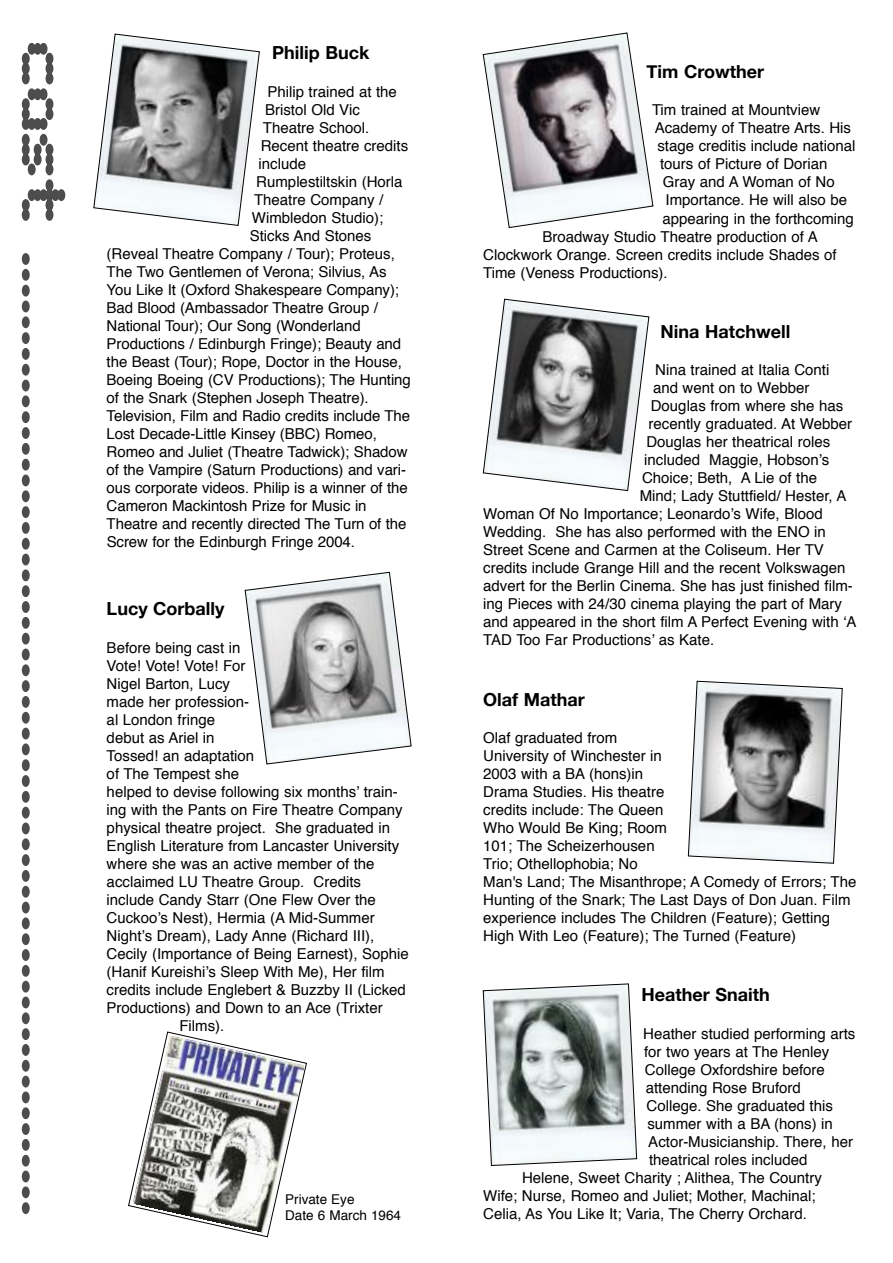
<style>
.page{position:relative;width:893px;height:1263px;background:#fff}
.page>*{position:absolute;margin:0;border:0;box-sizing:border-box;transform-origin:0 0}
.t1{font:67.5px "D3 Electronism";color:#4d4d4d}
.t2{font:700 18px "Helvetica Neue";color:#000}
.t3{font:15px/18px "Helvetica";color:#000}
.t4{font:13.5px/16.2px "Helvetica";color:#000}
</style>
<div class="page">
<svg style="left:94px;top:34px;width:166px;height:192px"></svg>
<svg style="left:245px;top:572px;width:166px;height:192px"></svg>
<svg style="left:483px;top:33px;width:170px;height:195px"></svg>
<svg style="left:483px;top:299px;width:166px;height:192px"></svg>
<svg style="left:688px;top:681px;width:154px;height:182px"></svg>
<svg style="left:483px;top:984px;width:154px;height:182px"></svg>
<svg style="left:128px;top:1032px;width:179px;height:205px"></svg>
<h1 class="t1" style="left:80px;top:41px;width:1176px;rotate:90deg">cast .............................................................</h1>
<p class="t2" style="left:272px;top:42px;width:99px">Philip Buck</p>
<p class="t3" style="left:267px;top:84px;width:131px">Philip trained at the</p>
<p class="t3" style="left:265px;top:102px;width:96px">Bristol Old Vic</p>
<p class="t3" style="left:263px;top:120px;width:108px">Theatre School.</p>
<p class="t3" style="left:261px;top:138px;width:149px">Recent theatre credits</p>
<p class="t3" style="left:259px;top:156px;width:49px">include</p>
<p class="t3" style="left:256px;top:174px;width:148px">Rumplestiltskin (Horla</p>
<p class="t3" style="left:254px;top:192px;width:131px">Theatre Company /</p>
<p class="t3" style="left:252px;top:210px;width:133px">Wimbledon Studio);</p>
<p class="t3" style="left:250px;top:228px;width:123px">Sticks And Stones</p>
<p class="t3" style="left:107px;top:246px;width:290px">(Reveal Theatre Company / Tour); Proteus,</p>
<p class="t3" style="left:107px;top:264px;width:281px">The Two Gentlemen of Verona; Silvius, As</p>
<p class="t3" style="left:107px;top:282px;width:294px">You Like It (Oxford Shakespeare Company);</p>
<p class="t3" style="left:107px;top:300px;width:273px">Bad Blood (Ambassador Theatre Group /</p>
<p class="t3" style="left:107px;top:318px;width:256px">National Tour); Our Song (Wonderland</p>
<p class="t3" style="left:107px;top:336px;width:296px">Productions / Edinburgh Fringe); Beauty and</p>
<p class="t3" style="left:107px;top:354px;width:297px">the Beast (Tour); Rope, Doctor in the House,</p>
<p class="t3" style="left:107px;top:372px;width:306px">Boeing Boeing (CV Productions); The Hunting</p>
<p class="t3" style="left:107px;top:390px;width:264px">of the Snark (Stephen Joseph Theatre).</p>
<p class="t3" style="left:107px;top:408px;width:305px">Television, Film and Radio credits include The</p>
<p class="t3" style="left:107px;top:426px;width:272px">Lost Decade-Little Kinsey (BBC) Romeo,</p>
<p class="t3" style="left:107px;top:444px;width:302px">Romeo and Juliet (Theatre Tadwick); Shadow</p>
<p class="t3" style="left:107px;top:462px;width:301px">of the Vampire (Saturn Productions) and vari-</p>
<p class="t3" style="left:107px;top:480px;width:303px">ous corporate videos. Philip is a winner of the</p>
<p class="t3" style="left:107px;top:498px;width:261px">Cameron Mackintosh Prize for Music in</p>
<p class="t3" style="left:107px;top:516px;width:301px">Theatre and recently directed The Turn of the</p>
<p class="t3" style="left:107px;top:534px;width:250px">Screw for the Edinburgh Fringe 2004.</p>
<p class="t2" style="left:107px;top:597px;width:119px">Lucy Corbally</p>
<p class="t3" style="left:107px;top:639px;width:135px">Before being cast in</p>
<p class="t3" style="left:107px;top:657px;width:140px">Vote! Vote! Vote! For</p>
<p class="t3" style="left:107px;top:675px;width:125px">Nigel Barton, Lucy</p>
<p class="t3" style="left:107px;top:693px;width:144px">made her profession-</p>
<p class="t3" style="left:107px;top:711px;width:110px">al London fringe</p>
<p class="t3" style="left:107px;top:729px;width:109px">debut as Ariel in</p>
<p class="t3" style="left:107px;top:747px;width:149px">Tossed! an adaptation</p>
<p class="t3" style="left:107px;top:765px;width:134px">of The Tempest she</p>
<p class="t3" style="left:107px;top:783px;width:293px">helped to devise following six months’ train-</p>
<p class="t3" style="left:107px;top:801px;width:298px">ing with the Pants on Fire Theatre Company</p>
<p class="t3" style="left:107px;top:819px;width:285px">physical theatre project. She graduated in</p>
<p class="t3" style="left:107px;top:837px;width:294px">English Literature from Lancaster University</p>
<p class="t3" style="left:107px;top:855px;width:269px">where she was an active member of the</p>
<p class="t3" style="left:107px;top:873px;width:256px">acclaimed LU Theatre Group. Credits</p>
<p class="t3" style="left:107px;top:891px;width:271px">include Candy Starr (One Flew Over the</p>
<p class="t3" style="left:107px;top:909px;width:270px">Cuckoo’s Nest), Hermia (A Mid-Summer</p>
<p class="t3" style="left:107px;top:927px;width:269px">Night’s Dream), Lady Anne (Richard III),</p>
<p class="t3" style="left:107px;top:945px;width:304px">Cecily (Importance of Being Earnest), Sophie</p>
<p class="t3" style="left:107px;top:963px;width:280px">(Hanif Kureishi’s Sleep With Me), Her film</p>
<p class="t3" style="left:107px;top:981px;width:301px">credits include Englebert &amp; Buzzby II (Licked</p>
<p class="t3" style="left:107px;top:999px;width:278px">Productions) and Down to an Ace (Trixter</p>
<p class="t3" style="left:179px;top:1017px;width:46px">Films).</p>
<p class="t4" style="left:285px;top:1192px;width:117px">Private Eye<br>Date 6 March 1964</p>
<p class="t2" style="left:647px;top:60px;width:119px">Tim Crowther</p>
<p class="t3" style="left:652px;top:102px;width:170px">Tim trained at Mountview</p>
<p class="t3" style="left:655px;top:120px;width:198px">Academy of Theatre Arts. His</p>
<p class="t3" style="left:657px;top:138px;width:199px">stage creditis include national</p>
<p class="t3" style="left:660px;top:156px;width:169px">tours of Picture of Dorian</p>
<p class="t3" style="left:663px;top:174px;width:173px">Gray and A Woman of No</p>
<p class="t3" style="left:665px;top:192px;width:183px">Importance. He will also be</p>
<p class="t3" style="left:662px;top:210px;width:193px">appearing in the forthcoming</p>
<p class="t3" style="left:542px;top:228px;width:277px">Broadway Studio Theatre production of A</p>
<p class="t3" style="left:483px;top:246px;width:355px">Clockwork Orange. Screen credits include Shades of</p>
<p class="t3" style="left:483px;top:264px;width:186px">Time (Veness Productions).</p>
<p class="t2" style="left:661px;top:320px;width:131px">Nina Hatchwell</p>
<p class="t3" style="left:655px;top:362px;width:176px">Nina trained at Italia Conti</p>
<p class="t3" style="left:653px;top:380px;width:158px">and went on to Webber</p>
<p class="t3" style="left:651px;top:398px;width:194px">Douglas from where she has</p>
<p class="t3" style="left:649px;top:416px;width:205px">recently graduated. At Webber</p>
<p class="t3" style="left:646px;top:434px;width:185px">Douglas her theatrical roles</p>
<p class="t3" style="left:644px;top:452px;width:187px">included Maggie, Hobson’s</p>
<p class="t3" style="left:642px;top:470px;width:177px">Choice; Beth, A Lie of the</p>
<p class="t3" style="left:640px;top:488px;width:208px">Mind; Lady Stuttfield/ Hester, A</p>
<p class="t3" style="left:483px;top:506px;width:341px">Woman Of No Importance; Leonardo’s Wife, Blood</p>
<p class="t3" style="left:483px;top:524px;width:344px">Wedding. She has also performed with the ENO in</p>
<p class="t3" style="left:483px;top:542px;width:342px">Street Scene and Carmen at the Coliseum. Her TV</p>
<p class="t3" style="left:483px;top:560px;width:364px">credits include Grange Hill and the recent Volkswagen</p>
<p class="t3" style="left:483px;top:578px;width:371px">advert for the Berlin Cinema. She has just finished film-</p>
<p class="t3" style="left:483px;top:596px;width:360px">ing Pieces with 24/30 cinema playing the part of Mary</p>
<p class="t3" style="left:483px;top:614px;width:375px">and appeared in the short film A Perfect Evening with ‘A</p>
<p class="t3" style="left:483px;top:632px;width:233px">TAD Too Far Productions’ as Kate.</p>
<p class="t2" style="left:483px;top:688px;width:103px">Olaf Mathar</p>
<p class="t3" style="left:483px;top:730px;width:375px">Olaf graduated from<br>University of Winchester in<br>2003 with a BA (hons)in<br>Drama Studies. His theatre<br>credits include: The Queen<br>Who Would Be King; Room<br>101; The Scheizerhousen<br>Trio; Othellophobia; No<br>Man's Land; The Misanthrope; A Comedy of Errors; The Hunting of the Snark; The Last Days of Don Juan. Film experience includes The Children (Feature); Getting High With Leo (Feature); The Turned (Feature)</p>
<p class="t2" style="left:642px;top:984px;width:130px">Heather Snaith</p>
<p class="t3" style="left:643px;top:1026px;width:214px">Heather studied performing arts</p>
<p class="t3" style="left:644px;top:1044px;width:187px">for two years at The Henley</p>
<p class="t3" style="left:645px;top:1062px;width:182px">College Oxfordshire before</p>
<p class="t3" style="left:646px;top:1080px;width:157px">attending Rose Bruford</p>
<p class="t3" style="left:647px;top:1098px;width:188px">College. She graduated this</p>
<p class="t3" style="left:647px;top:1116px;width:187px">summer with a BA (hons) in</p>
<p class="t3" style="left:648px;top:1134px;width:206px">Actor-Musicianship. There, her</p>
<p class="t3" style="left:649px;top:1152px;width:160px">theatrical roles included</p>
<p class="t3" style="left:522px;top:1170px;width:301px">Helene, Sweet Charity ; Alithea, The Country</p>
<p class="t3" style="left:483px;top:1188px;width:334px">Wife; Nurse, Romeo and Juliet; Mother, Machinal;</p>
<p class="t3" style="left:483px;top:1206px;width:325px">Celia, As You Like It; Varia, The Cherry Orchard.</p>
</div>
